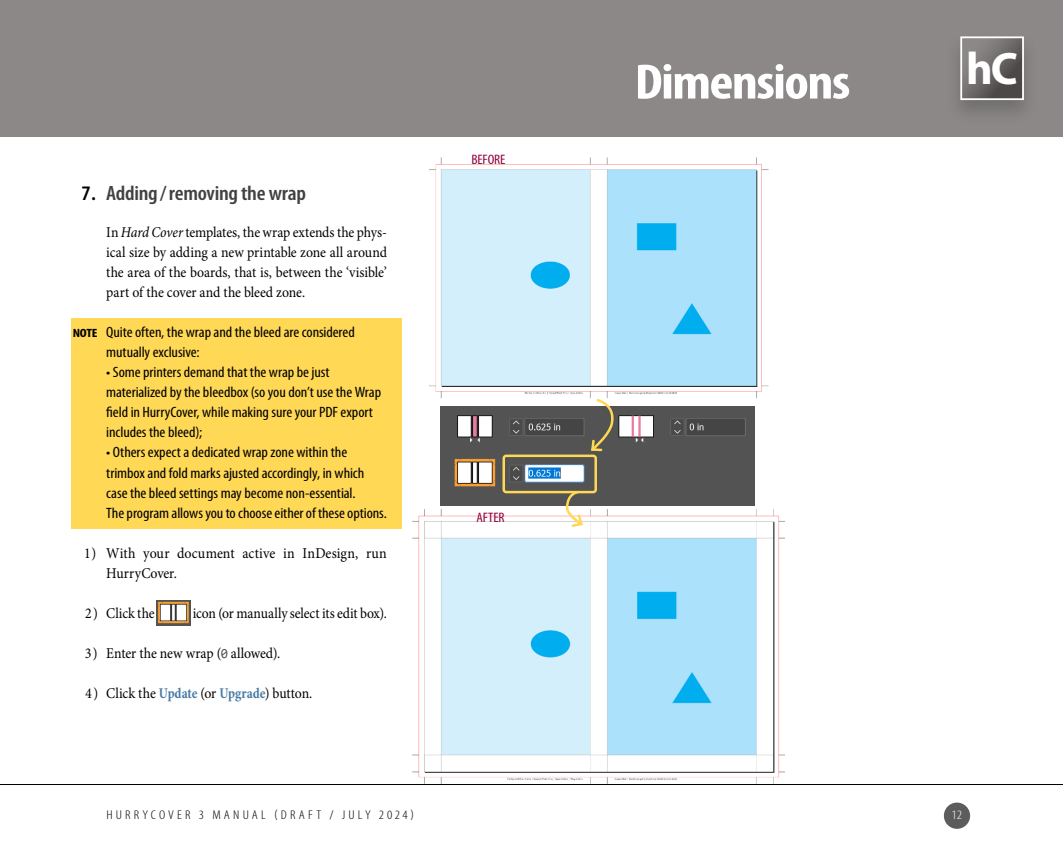
<style>
.page{position:relative;width:1063px;height:851px;background:#fff}
.page>*{position:absolute;margin:0;border:0;box-sizing:border-box;transform-origin:0 0}
.t1{font:700 condensed 50px "Myriad Pro";letter-spacing:-.025em;color:#fff;scale:1.14 1}
.t2{font:700 45.62px "Myriad Pro";color:#fff}
.t3{font:600 condensed 20.75px "Myriad Pro";letter-spacing:-.015em;color:#414042;scale:1.09 1}
.t4{font:condensed 15px/20px "Myriad Pro";letter-spacing:-.005em;color:#000;scale:1.08 1}
.t5{font:15px/20px "Minion Pro";letter-spacing:.005em;color:#000;text-align:justify;scale:.91 1}
.t6{font:15px/20px "Minion Pro";letter-spacing:.005em;color:#000;scale:.92 1}
.t7{font:condensed 13.75px "Myriad Pro";letter-spacing:-.005em;color:#8f0640;scale:1.08 1}
.t8{font:300 condensed 12.75px "Myriad Pro";letter-spacing:.22em;color:#000;scale:1.14 1}
.t9{font:300 condensed 12.75px "Myriad Pro";color:#fff;scale:1.14 1}
.s1{color:#000}
.s2{font-style:italic}
.s3{font-weight:700;font-size:12px}
.s4{font-family:"Consolas";font-size:13.75px;color:#535353}
.s5{font-weight:700;font-stretch:condensed;color:#497ca5}
</style>
<div class="page">
<div style="left:944px;top:802px;width:26px;height:26px;background:#5c5c5c;border-radius:50%"></div>
<hr style="left:0;top:784px;width:1063px;height:1px;background:#000">
<div style="left:0;top:0;width:1063px;height:136px;background:#8c8888"></div>
<div style="left:945px;top:32px;width:95px;height:94px;background:#000;opacity:.2"></div>
<svg style="left:959px;top:36px;width:66px;height:65px"></svg>
<img style="left:429px;top:157px;width:340px;height:242px">
<img style="left:412px;top:508px;width:373px;height:275px">
<img style="left:441px;top:406px;width:314px;height:100px">
<div style="left:503px;top:454px;width:94px;height:39px;border:2px solid #ffd856;border-radius:2px"></div>
<svg style="left:590px;top:397px;width:26px;height:55px"></svg>
<svg style="left:567px;top:489px;width:17px;height:39px"></svg>
<div style="left:71px;top:318px;width:331px;height:210px;background:#ffd856"></div>
<img style="left:157px;top:600px;width:34px;height:25px">
<h3 class="t3" style="left:81px;top:181px;width:208px"><span class="s1">7.</span> Adding/removing the wrap</h3>
<p class="t5" style="left:106px;top:222px;width:310px">In <span class="s2">Hard Cover</span> templates, the wrap extends the phys&shy;ical size by adding a new printable zone all around the area of the boards, that is, between the ‘visible’ part of the cover and the bleed zone.</p>
<p class="t4" style="left:106px;top:322px;width:232px;text-indent:-34px"><span class="s3">NOTE</span> Quite often, the wrap and the bleed are considered mutually exclusive:</p>
<p class="t4" style="left:106px;top:362px;width:256px">• Some printers demand that the wrap be just materialized by the bleedbox (so you don’t use the Wrap field in HurryCover, while making sure your PDF export includes the bleed);</p>
<p class="t4" style="left:106px;top:442px;width:261px">• Others expect a dedicated wrap zone within the trimbox and fold marks ajusted accordingly, in which case the bleed settings may become non-essential.<br>The program allows you to choose either of these options.</p>
<p class="t6" style="left:106px;top:542px;width:307px;text-indent:-21px">1) With your document active in InDesign, run<br>HurryCover.</p>
<p class="t6" style="left:85px;top:602px;width:77px">2 ) Click the</p>
<p class="t5" style="left:193px;top:602px;width:215px">icon (or manually select its edit box).</p>
<p class="t6" style="left:85px;top:642px;width:214px">3 ) Enter the new wrap (<span class="s4">0</span> allowed).</p>
<p class="t6" style="left:85px;top:682px;width:249px">4) Click the <span class="s5">Update</span> (or <span class="s5">Upgrade</span>) button.</p>
<p class="t8" style="left:106px;top:807px;width:271px">HURRYCOVER 3 MANUAL (DRAFT / JULY 2024)</p>
<p class="t7" style="left:471px;top:151px;width:33px">BEFORE</p>
<p class="t7" style="left:477px;top:509px;width:27px">AFTER</p>
<h1 class="t1" style="left:635px;top:51px;width:191px">Dimensions</h1>
<h2 class="t2" style="left:966px;top:38px;width:53px">hC</h2>
<p class="t9" style="left:951px;top:807px;width:11px">12</p>
</div>
